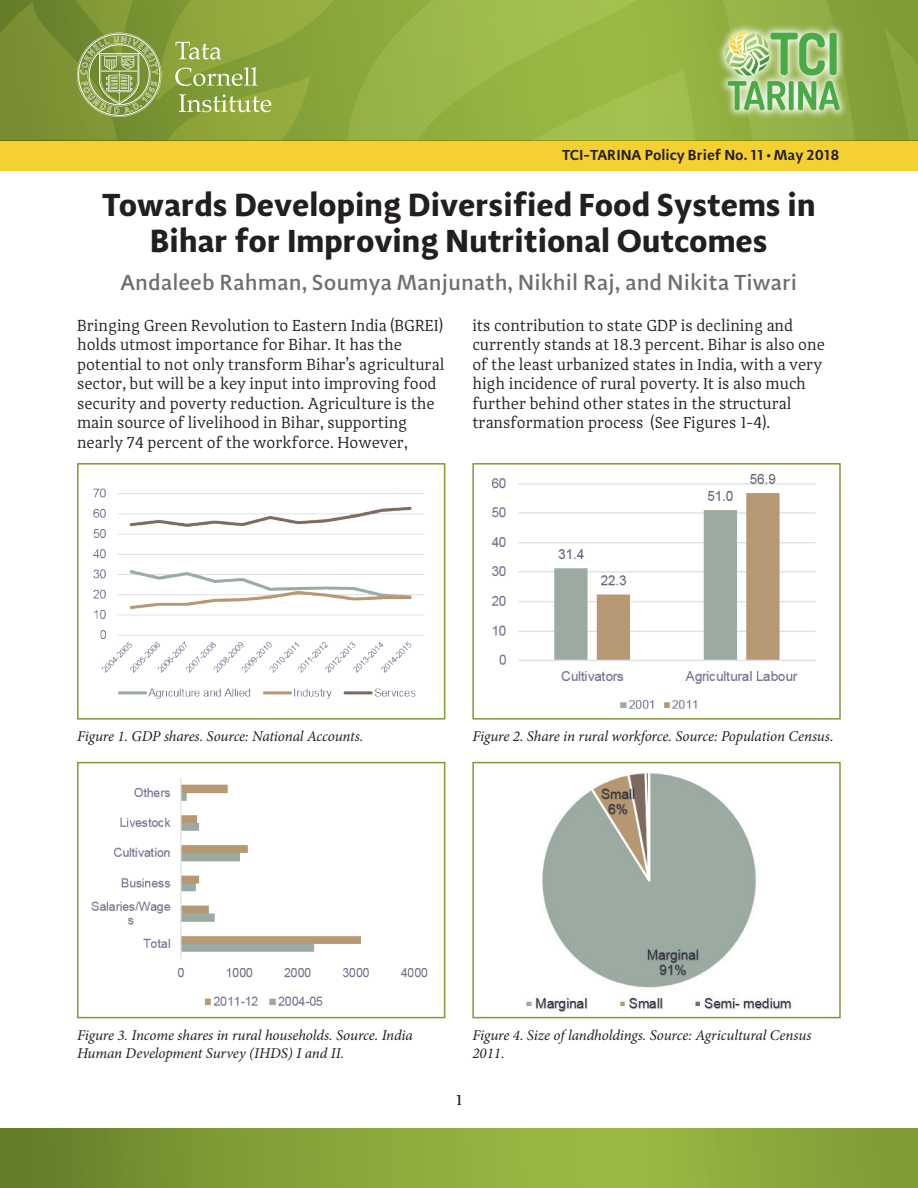
<style>
.page{position:relative;width:918px;height:1188px;background:#fff}
.page>*{position:absolute;margin:0;border:0;box-sizing:border-box;transform-origin:0 0}
.t1{font:700 33px/36px "Adagio Sans";color:#231f20;text-align:center}
.t2{font:500 22.5px "Adagio Sans";color:#6c6d70}
.t3{font:16.5px/19.5px "Adagio Serif";color:#231f20;scale:.96 1}
.t4{font:italic 15px/18px "Minion Pro";letter-spacing:-.01em;color:#231f20}
.t5{font:600 15px "Adagio Sans";color:#231f20}
.t6{font:500 15px "Adagio Serif";color:#231f20}
</style>
<div class="page">
<svg style="left:0;top:1129px;width:918px;height:59px;background:#85a339"></svg>
<div style="left:0;top:140px;width:918px;height:31px;background:#f4d031"></div>
<div style="left:0;top:0;width:918px;height:140px;background:linear-gradient(to bottom,#86a33a,#8ba93c)"></div>
<svg style="left:347px;top:0;width:348px;height:140px;background:#98b646"></svg>
<svg style="left:884px;top:28px;width:34px;height:112px;background:#83a03a"></svg>
<svg style="left:0;top:0;width:334px;height:140px;background:#889f41"></svg>
<div style="left:716px;top:22px;width:133px;height:98px;background:#fff;opacity:.9"></div>
<svg style="left:723px;top:0;width:132px;height:140px;background:#99bd66"></svg>
<div style="left:77px;top:762px;width:368px;height:256px;border:2px solid #7e9b35"></div>
<img style="left:91px;top:777px;width:337px;height:229px">
<div style="left:77px;top:463px;width:368px;height:257px;border:2px solid #7e9b35"></div>
<img style="left:93px;top:488px;width:331px;height:185px">
<img style="left:118px;top:688px;width:298px;height:11px">
<div style="left:472px;top:762px;width:369px;height:256px;border:2px solid #7e9b35"></div>
<img style="left:526px;top:773px;width:266px;height:238px">
<div style="left:472px;top:463px;width:369px;height:257px;border:2px solid #7e9b35"></div>
<img style="left:491px;top:474px;width:325px;height:235px">
<p class="t5" style="left:562px;top:146px;width:279px">TCI-TARINA Policy Brief No. 11 • May 2018</p>
<h1 class="t1" style="left:102px;top:188px;width:715px">Towards Developing Diversified Food Systems in<br>Bihar for Improving Nutritional Outcomes</h1>
<h2 class="t2" style="left:121px;top:268px;width:678px">Andaleeb Rahman, Soumya Manjunath, Nikhil Raj, and Nikita Tiwari</h2>
<p class="t3" style="left:77px;top:316px;width:384px">Bringing Green Revolution to Eastern India (BGREI) holds utmost importance for Bihar. It has the potential to not only transform Bihar’s agricultural sector, but will be a key input into improving food security and poverty reduction. Agriculture is the main source of livelihood in Bihar, supporting nearly 74 percent of the workforce. However,</p>
<p class="t3" style="left:472px;top:316px;width:369px">its contribution to state GDP is declining and currently stands at 18.3 percent. Bihar is also one of the least urbanized states in India, with a very high incidence of rural poverty. It is also much further behind other states in the structural transformation process (See Figures 1-4).</p>
<p class="t4" style="left:77px;top:728px;width:288px">Figure 1. GDP shares. Source: National Accounts.</p>
<p class="t4" style="left:472px;top:728px;width:363px">Figure 2. Share in rural workforce. Source: Population Census.</p>
<p class="t4" style="left:77px;top:1026px;width:337px">Figure 3. Income shares in rural households. Source. India<br>Human Development Survey (IHDS) I and II.</p>
<p class="t4" style="left:472px;top:1026px;width:341px">Figure 4. Size of landholdings. Source: Agricultural Census<br>2011.</p>
<p class="t6" style="left:456px;top:1091px;width:8px">1</p>
</div>
